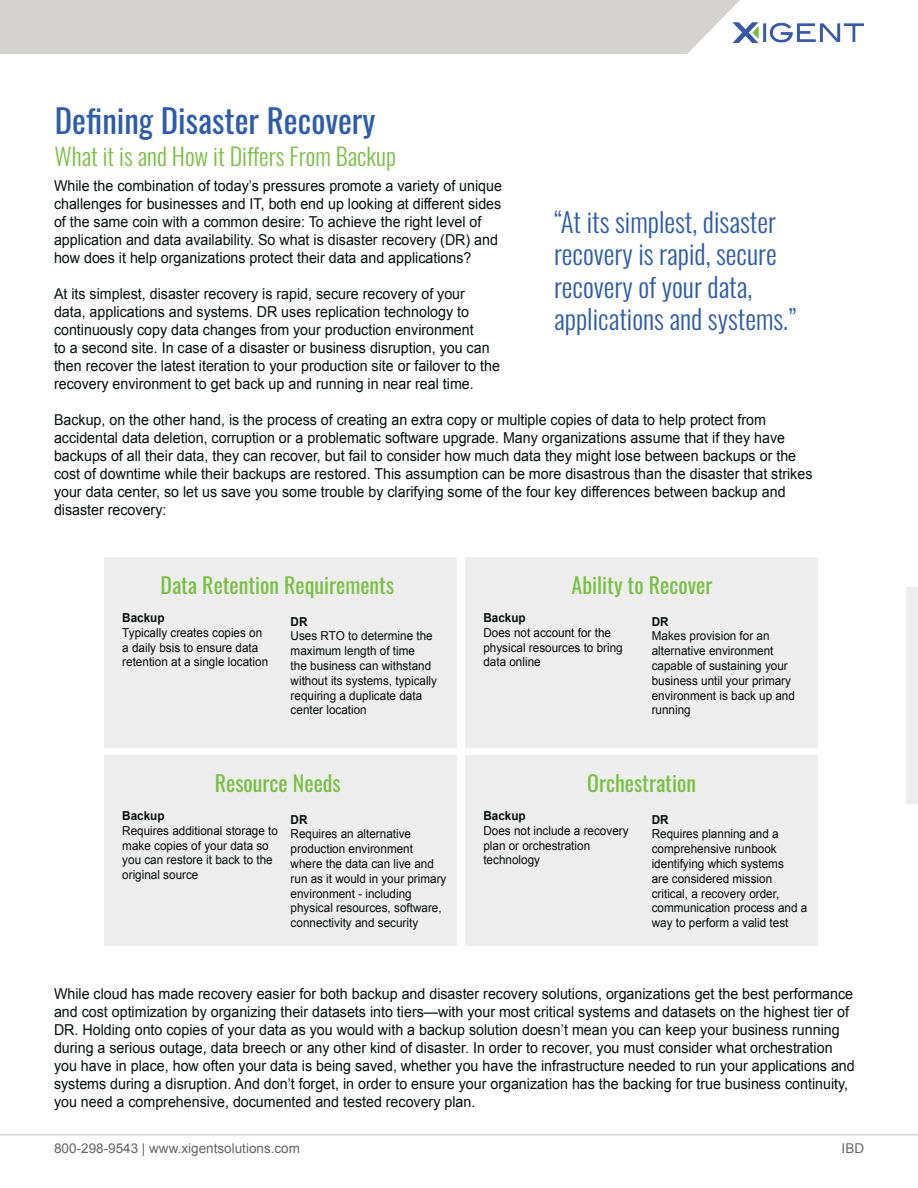
<style>
.page{position:relative;width:918px;height:1188px;background:#fff}
.page>*{position:absolute;margin:0;border:0;box-sizing:border-box;transform-origin:0 0}
.t1{font:33px "Oswald";color:#2e5caa}
.t2{font:300 27px "Oswald";color:#2e5caa}
.t3{font:300 24px "Oswald";color:#79bf43}
.t4{font:21.9px "Oswald";color:#79bf43}
.t5{font:15px/18px "Arial";color:#090c0c;scale:.95 1}
.t6{font:13.5px "Arial";color:#656465}
.t7{font:12.3px/14.9px "Arial";color:#090c0c;scale:.95 1}
.t8{font:700 12.3px "Arial";color:#090c0c;scale:.95 1}
</style>
<div class="page">
<div style="left:104px;top:557px;width:353px;height:191px;background:#eeeded"></div>
<div style="left:465px;top:755px;width:353px;height:191px;background:#eeeded"></div>
<div style="left:104px;top:755px;width:353px;height:191px;background:#eeeded"></div>
<div style="left:465px;top:557px;width:353px;height:191px;background:#eeeded"></div>
<div style="left:0;top:0;width:740px;height:54px;background:#d5d3d2"></div>
<img style="left:732px;top:22px;width:132px;height:21px">
<hr style="left:0;top:1134px;width:918px;height:2px;background:#d5d3d2">
<div style="left:906px;top:588px;width:12px;height:216px;background:#eeeded"></div>
<p class="t1" style="left:55px;top:92px;width:322px">Defining Disaster Recovery</p>
<p class="t3" style="left:55px;top:135px;width:343px">What it is and How it Differs From Backup</p>
<p class="t5" style="left:54px;top:177px;width:473px">While the combination of today’s pressures promote a variety of unique</p>
<p class="t5" style="left:54px;top:195px;width:472px">challenges for businesses and IT, both end up looking at different sides</p>
<p class="t5" style="left:54px;top:213px;width:451px">of the same coin with a common desire: To achieve the right level of</p>
<p class="t5" style="left:54px;top:231px;width:469px">application and data availability. So what is disaster recovery (DR) and</p>
<p class="t5" style="left:54px;top:249px;width:441px">how does it help organizations protect their data and applications?</p>
<p class="t5" style="left:54px;top:285px;width:434px">At its simplest, disaster recovery is rapid, secure recovery of your</p>
<p class="t5" style="left:54px;top:303px;width:438px">data, applications and systems. DR uses replication technology to</p>
<p class="t5" style="left:54px;top:321px;width:443px">continuously copy data changes from your production environment</p>
<p class="t5" style="left:54px;top:339px;width:460px">to a second site. In case of a disaster or business disruption, you can</p>
<p class="t5" style="left:54px;top:357px;width:471px">then recover the latest iteration to your production site or failover to the</p>
<p class="t5" style="left:54px;top:375px;width:443px">recovery environment to get back up and running in near real time.</p>
<p class="t5" style="left:54px;top:411px;width:751px">Backup, on the other hand, is the process of creating an extra copy or multiple copies of data to help protect from</p>
<p class="t5" style="left:54px;top:429px;width:771px">accidental data deletion, corruption or a problematic software upgrade. Many organizations assume that if they have</p>
<p class="t5" style="left:54px;top:447px;width:783px">backups of all their data, they can recover, but fail to consider how much data they might lose between backups or the</p>
<p class="t5" style="left:54px;top:465px;width:800px">cost of downtime while their backups are restored. This assumption can be more disastrous than the disaster that strikes</p>
<p class="t5" style="left:54px;top:483px;width:772px">your data center, so let us save you some trouble by clarifying some of the four key differences between backup and</p>
<p class="t5" style="left:54px;top:501px;width:120px">disaster recovery:</p>
<p class="t2" style="left:554px;top:198px;width:224px">“At its simplest, disaster</p>
<p class="t2" style="left:554px;top:231px;width:224px">recovery is rapid, secure</p>
<p class="t2" style="left:554px;top:263px;width:200px">recovery of your data,</p>
<p class="t2" style="left:554px;top:295px;width:244px">applications and systems.”</p>
<p class="t4" style="left:160px;top:565px;width:235px">Data Retention Requirements</p>
<p class="t8" style="left:291px;top:613px;width:19px">DR</p>
<p class="t7" style="left:291px;top:629px;width:156px">Uses RTO to determine the maximum length of time<br>the business can withstand without its systems, typically requiring a duplicate data center location</p>
<p class="t8" style="left:122px;top:610px;width:46px">Backup</p>
<p class="t7" style="left:122px;top:625px;width:155px">Typically creates copies on a daily bsis to ensure data retention at a single location</p>
<p class="t4" style="left:215px;top:763px;width:127px">Resource Needs</p>
<p class="t8" style="left:291px;top:811px;width:19px">DR</p>
<p class="t7" style="left:291px;top:827px;width:166px">Requires an alternative production environment where the data can live and run as it would in your primary environment - including physical resources, software, connectivity and security</p>
<p class="t8" style="left:122px;top:808px;width:46px">Backup</p>
<p class="t7" style="left:122px;top:823px;width:165px">Requires additional storage to make copies of your data so you can restore it back to the original source</p>
<p class="t4" style="left:572px;top:565px;width:142px">Ability to Recover</p>
<p class="t8" style="left:652px;top:613px;width:19px">DR</p>
<p class="t7" style="left:652px;top:629px;width:152px">Makes provision for an alternative environment capable of sustaining your business until your primary environment is back up and running</p>
<p class="t8" style="left:483px;top:610px;width:46px">Backup</p>
<p class="t7" style="left:483px;top:625px;width:148px">Does not account for the physical resources to bring data online</p>
<p class="t4" style="left:587px;top:763px;width:110px">Orchestration</p>
<p class="t8" style="left:483px;top:808px;width:46px">Backup</p>
<p class="t7" style="left:483px;top:823px;width:154px">Does not include a recovery plan or orchestration technology</p>
<p class="t8" style="left:652px;top:811px;width:19px">DR</p>
<p class="t7" style="left:652px;top:827px;width:165px">Requires planning and a comprehensive runbook identifying which systems<br>are considered mission critical, a recovery order, communication process and a way to perform a valid test</p>
<p class="t5" style="left:54px;top:985px;width:844px">While cloud has made recovery easier for both backup and disaster recovery solutions, organizations get the best performance and cost optimization by organizing their datasets into tiers—with your most critical systems and datasets on the highest tier of DR. Holding onto copies of your data as you would with a backup solution doesn’t mean you can keep your business running during a serious outage, data breech or any other kind of disaster. In order to recover, you must consider what orchestration you have in place, how often your data is being saved, whether you have the infrastructure needed to run your applications and systems during a disruption. And don’t forget, in order to ensure your organization has the backing for true business continuity, you need a comprehensive, documented and tested recovery plan.</p>
<p class="t6" style="left:54px;top:1140px;width:247px">800-298-9543 | www.xigentsolutions.com</p>
<p class="t6" style="left:842px;top:1140px;width:24px">IBD</p>
</div>
